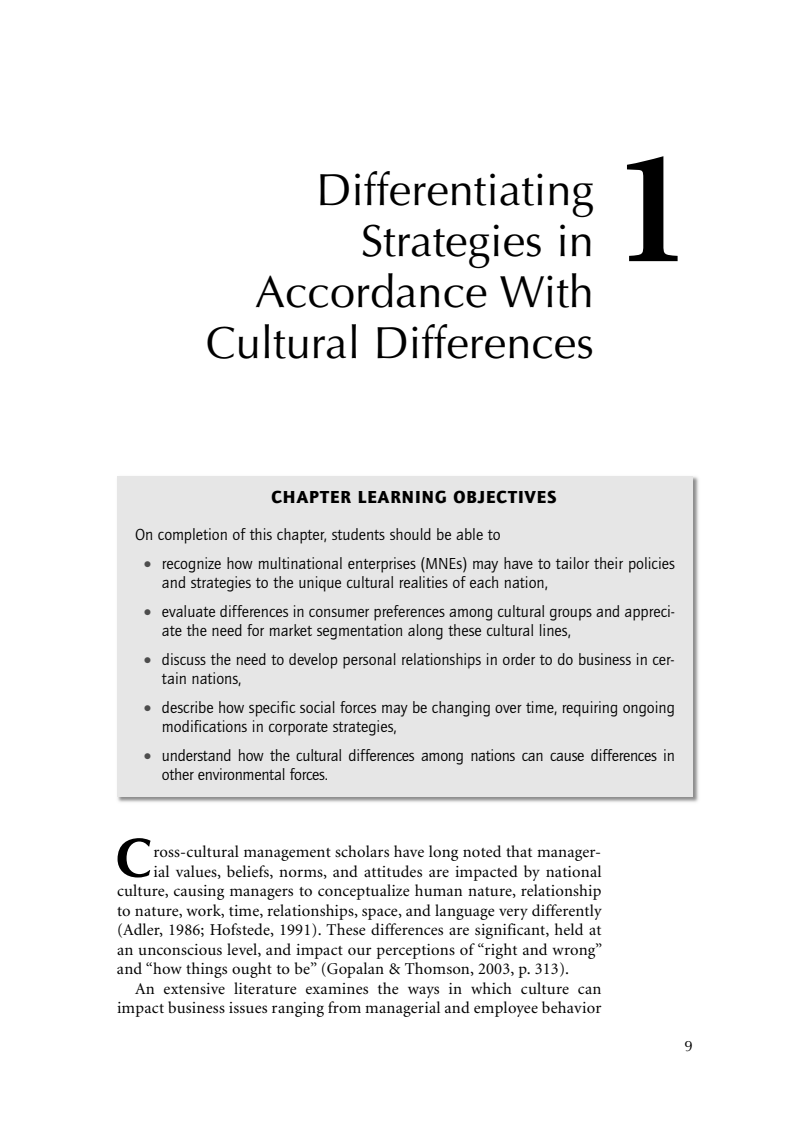
<style>
.page{position:relative;width:810px;height:1134px;background:#fff}
.page>*{position:absolute;margin:0;border:0;box-sizing:border-box;transform-origin:0 0}
.t1{font:700 165px "Minion";color:#000}
.t2{font:700 55.05px "Optima";color:#000}
.t3{font:45px/51px "Optima";color:#000;text-align:right}
.t4{font:900 18px "Quay Sans EF";letter-spacing:.06em;color:#000}
.t5{font:16.5px/19.5px "Quay Sans EF";color:#000}
.t6{font:16.5px "Minion";letter-spacing:.01em;color:#000}
.t7{font:15px "Optima";color:#000}
.s1{color:#4d4d4d}
</style>
<div class="page">
<img style="left:117px;top:476px;width:582px;height:326px">
<div style="left:117px;top:476px;width:576px;height:321px;background:#e6e6e6"></div>
<p class="t3" style="left:206px;top:168px;width:390px">Differentiating<br>Strategies in<br>Accordance With<br>Cultural Differences</p>
<p class="t1" style="left:612px;top:144px;width:82px">1</p>
<p class="t4" style="left:271px;top:490px;width:287px">CHAPTER LEARNING OBJECTIVES</p>
<p class="t5" style="left:135px;top:526px;width:367px">On completion of this chapter, students should be able to</p>
<p class="t5" style="left:162px;top:555px;width:515px;text-indent:-18px"><span class="s1">•</span> recognize how multinational enterprises (MNEs) may have to tailor their policies and strategies to the unique cultural realities of each nation,</p>
<p class="t5" style="left:162px;top:603px;width:515px;text-indent:-18px"><span class="s1">•</span> evaluate differences in consumer preferences among cultural groups and appreci&shy;ate the need for market segmentation along these cultural lines,</p>
<p class="t5" style="left:162px;top:651px;width:514px;text-indent:-18px"><span class="s1">•</span> discuss the need to develop personal relationships in order to do business in cer&shy;tain nations,</p>
<p class="t5" style="left:162px;top:699px;width:515px;text-indent:-18px"><span class="s1">•</span> describe how specific social forces may be changing over time, requiring ongoing modifications in corporate strategies,</p>
<p class="t5" style="left:162px;top:747px;width:515px;text-indent:-18px"><span class="s1">•</span> understand how the cultural differences among nations can cause differences in other environmental forces.</p>
<p class="t2" style="left:116px;top:835px;width:38px">C</p>
<p class="t6" style="left:154px;top:845px;width:449px">ross-cultural management scholars have long noted that manager-</p>
<p class="t6" style="left:154px;top:865px;width:449px">ial values, beliefs, norms, and attitudes are impacted by national</p>
<p class="t6" style="left:117px;top:884px;width:486px">culture, causing managers to conceptualize human nature, relationship</p>
<p class="t6" style="left:117px;top:904px;width:486px">to nature, work, time, relationships, space, and language very differently</p>
<p class="t6" style="left:117px;top:923px;width:486px">(Adler, 1986; Hofstede, 1991). These differences are significant, held at</p>
<p class="t6" style="left:117px;top:943px;width:487px">an unconscious level, and impact our perceptions of “right and wrong”</p>
<p class="t6" style="left:117px;top:962px;width:454px">and “how things ought to be” (Gopalan &amp; Thomson, 2003, p. 313).</p>
<p class="t6" style="left:135px;top:982px;width:468px">An extensive literature examines the ways in which culture can</p>
<p class="t6" style="left:117px;top:1001px;width:486px">impact business issues ranging from managerial and employee behavior</p>
<p class="t7" style="left:685px;top:1040px;width:10px">9</p>
</div>
